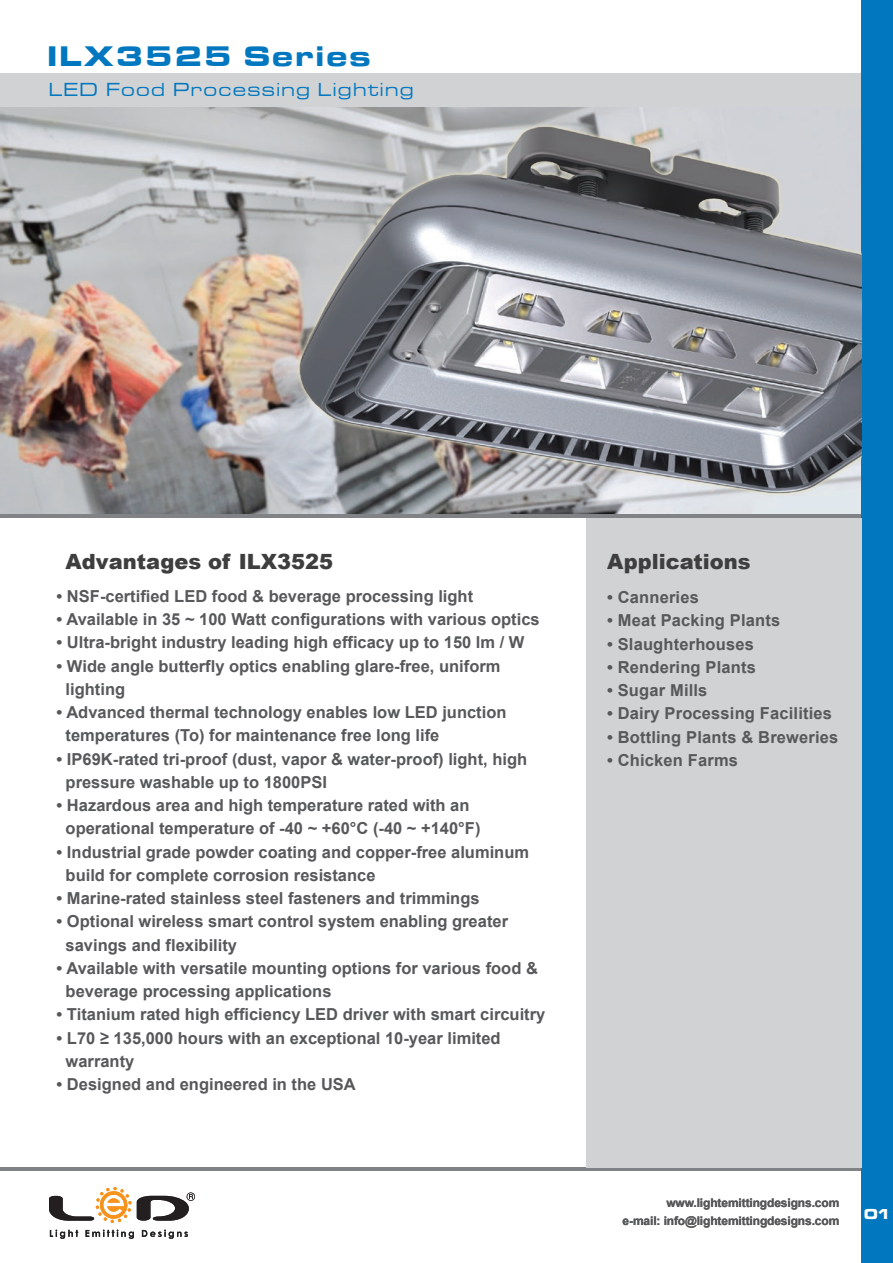
<style>
.page{position:relative;width:893px;height:1263px;background:#fff}
.page>*{position:absolute;margin:0;border:0;box-sizing:border-box;transform-origin:0 0}
.t1{font:29.25px "Microgramma D Bold Exte";letter-spacing:.1em;color:#0077be}
.t2{font:900 21px "Arial";color:#3e3e3f}
.t3{font:19.5px "Microgramma D Medi Exte";letter-spacing:.1em;color:#0077be}
.t4{font:700 16.5px/23.2px "Arial";color:#57585a}
.t5{font:15px "Microgramma D Bold Exte";color:#fff}
.t6{font:700 12px/18px "Arial";letter-spacing:-.01em;color:#57585a;text-align:right}
</style>
<div class="page">
<img style="left:0;top:107px;width:279px;height:408px">
<hr style="left:0;top:515px;width:893px;height:3px;background:#808285">
<hr style="left:0;top:1168px;width:893px;height:3px;background:#808285">
<div style="left:0;top:73px;width:893px;height:34px;background:#d1d2d4"></div>
<div style="left:862px;top:0;width:31px;height:1263px;background:#0077be"></div>
<svg style="left:49px;top:1187px;width:146px;height:36px"></svg>
<svg style="left:50px;top:1229px;width:28px;height:10px"></svg>
<svg style="left:86px;top:1229px;width:48px;height:10px"></svg>
<svg style="left:142px;top:1229px;width:46px;height:10px"></svg>
<img style="left:279px;top:106px;width:583px;height:412px">
<div style="left:586px;top:518px;width:276px;height:650px;background:#d1d2d4"></div>
<h1 class="t1" style="left:48px;top:36px;width:324px">ILX3525 Series</h1>
<p class="t3" style="left:49px;top:77px;width:366px">LED Food Processing Lighting</p>
<p class="t2" style="left:66px;top:546px;width:269px">Advantages of ILX3525</p>
<p class="t4" style="left:57px;top:585px;width:418px">• NSF-certified LED food &amp; beverage processing light</p>
<p class="t4" style="left:57px;top:608px;width:485px">• Available in 35 ~ 100 Watt configurations with various optics</p>
<p class="t4" style="left:57px;top:631px;width:469px">• Ultra-bright industry leading high efficacy up to 150 lm / W</p>
<p class="t4" style="left:66px;top:655px;width:436px;text-indent:-9px">• Wide angle butterfly optics enabling glare-free, uniform lighting</p>
<p class="t4" style="left:66px;top:701px;width:442px;text-indent:-9px">• Advanced thermal technology enables low LED junction temperatures (To) for maintenance free long life</p>
<p class="t4" style="left:66px;top:748px;width:463px;text-indent:-9px">• IP69K-rated tri-proof (dust, vapor &amp; water-proof) light, high pressure washable up to 1800PSI</p>
<p class="t4" style="left:66px;top:794px;width:416px;text-indent:-9px">• Hazardous area and high temperature rated with an operational temperature of -40 ~ +60°C (-40 ~ +140°F)</p>
<p class="t4" style="left:66px;top:841px;width:465px;text-indent:-9px">• Industrial grade powder coating and copper-free aluminum build for complete corrosion resistance</p>
<p class="t4" style="left:57px;top:887px;width:424px">• Marine-rated stainless steel fasteners and trimmings</p>
<p class="t4" style="left:66px;top:910px;width:444px;text-indent:-9px">• Optional wireless smart control system enabling greater savings and flexibility</p>
<p class="t4" style="left:66px;top:957px;width:474px;text-indent:-9px">• Available with versatile mounting options for various food &amp; beverage processing applications</p>
<p class="t4" style="left:57px;top:1003px;width:490px">• Titanium rated high efficiency LED driver with smart circuitry</p>
<p class="t4" style="left:66px;top:1027px;width:437px;text-indent:-9px">• L70 ≥ 135,000 hours with an exceptional 10-year limited warranty</p>
<p class="t4" style="left:57px;top:1073px;width:301px">• Designed and engineered in the USA</p>
<p class="t2" style="left:607px;top:546px;width:145px">Applications</p>
<p class="t4" style="left:607px;top:586px;width:93px">• Canneries</p>
<p class="t4" style="left:607px;top:609px;width:175px">• Meat Packing Plants</p>
<p class="t4" style="left:607px;top:633px;width:148px">• Slaughterhouses</p>
<p class="t4" style="left:607px;top:656px;width:150px">• Rendering Plants</p>
<p class="t4" style="left:607px;top:679px;width:102px">• Sugar Mills</p>
<p class="t4" style="left:607px;top:702px;width:226px">• Dairy Processing Facilities</p>
<p class="t4" style="left:607px;top:726px;width:233px">• Bottling Plants &amp; Breweries</p>
<p class="t4" style="left:607px;top:749px;width:132px">• Chicken Farms</p>
<p class="t6" style="left:623px;top:1194px;width:218px">www.lightemittingdesigns.com<br>e-mail: info@lightemittingdesigns.com</p>
<p class="t5" style="left:864px;top:1204px;width:28px">01</p>
</div>
